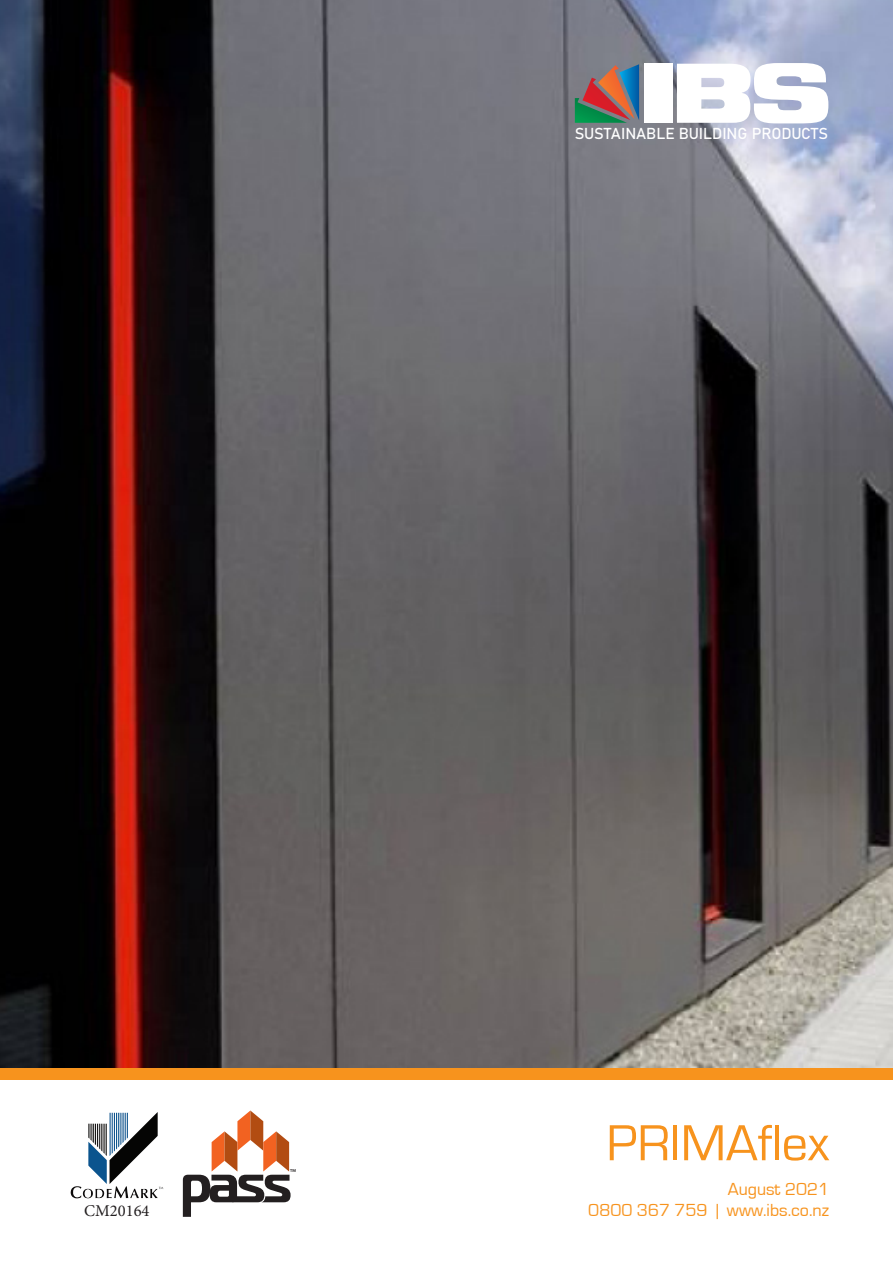
<style>
.page{position:relative;width:893px;height:1263px;background:#fff}
.page>*{position:absolute;margin:0;border:0;box-sizing:border-box;transform-origin:0 0}
.t1{font:52.5px "Eurostile";color:#f7931d}
.t2{font:18px "Eurostile";color:#f7931d}
.t3{font:16.5px "Minion Pro";color:#231f20}
.t4{font:15.6px "Bahnschrift";letter-spacing:-.005em;color:#fff}
.t5{font:10.2px "Myriad Pro";color:#231f20}
</style>
<div class="page">
<div style="left:0;top:1054px;width:893px;height:26px;background:#f7931d"></div>
<img style="left:0;top:0;width:893px;height:1067px">
<svg style="left:71px;top:1112px;width:92px;height:87px"></svg>
<svg style="left:575px;top:64px;width:64px;height:59px;background:#776d69"></svg>
<svg style="left:677px;top:63px;width:151px;height:60px"></svg>
<div style="left:644px;top:64px;width:28px;height:59px;background:#fff"></div>
<svg style="left:183px;top:1110px;width:108px;height:107px"></svg>
<p class="t4" style="left:575px;top:121px;width:255px">SUSTAINABLE BUILDING PRODUCTS</p>
<p class="t5" style="left:290px;top:1166px;width:8px">™</p>
<p class="t1" style="left:606px;top:1115px;width:224px">PRIMAflex</p>
<p class="t2" style="left:728px;top:1179px;width:103px">August 2021</p>
<p class="t3" style="left:84px;top:1200px;width:67px">CM20164</p>
<p class="t2" style="left:588px;top:1200px;width:242px">0800 367 759 | www.ibs.co.nz</p>
</div>
